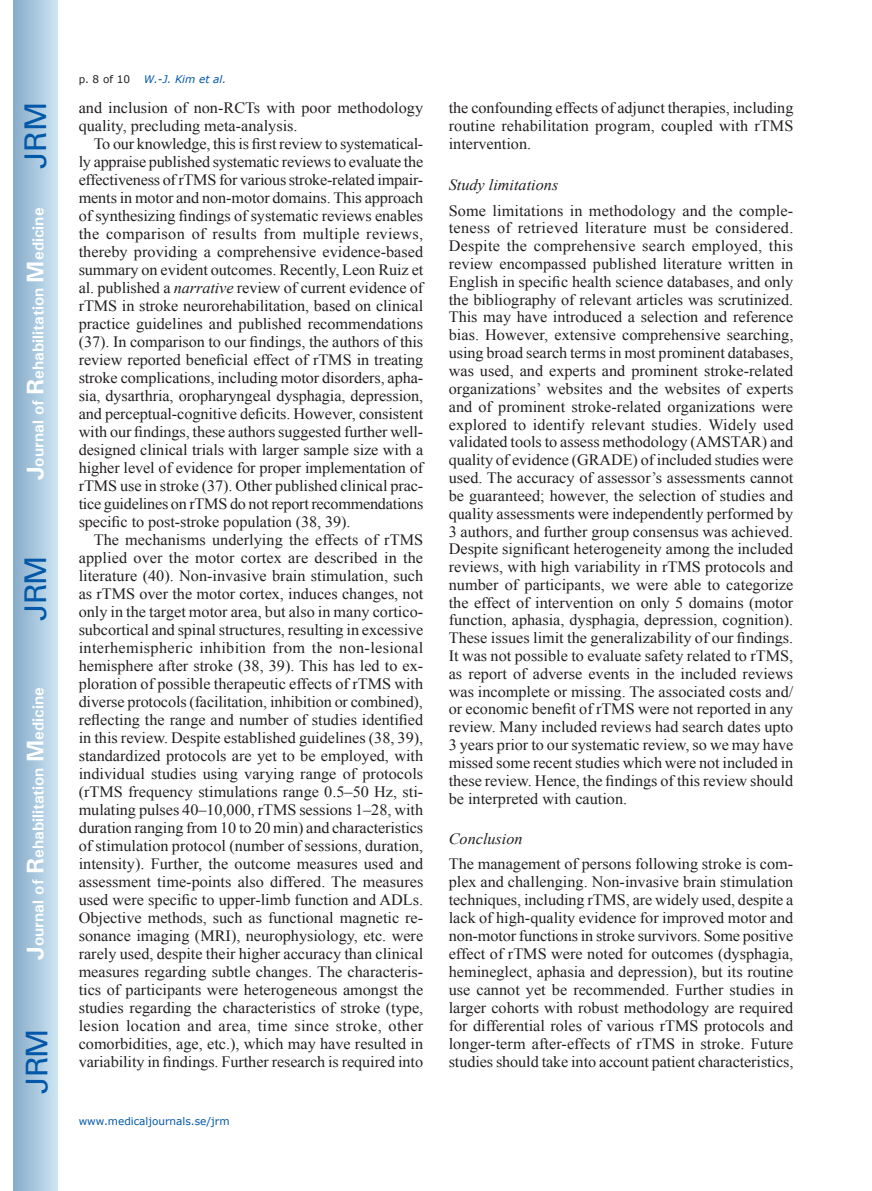
<style>
.page{position:relative;width:872px;height:1191px;background:#fff}
.page>*{position:absolute;margin:0;border:0;box-sizing:border-box;transform-origin:0 0}
.t1{font:30px "Univers";letter-spacing:-.03em;color:#0157a8}
.t2{font:15.75px/18px "Times New Roman";letter-spacing:-.005em;color:#231f20;text-align:justify}
.t3{font:700 15.75px "Univers";color:#fff}
.t4{font:italic 15.75px "Times New Roman";color:#231f20}
.t5{font:10.5px "Verdana";color:#0157a8}
.t6{font:italic 10.5px "Verdana";color:#0157a8}
.t7{font:10.5px "Verdana";color:#231f20}
.s1{font-size:24px}
.s2{font-style:italic}
</style>
<div class="page">
<div style="left:14px;top:0;width:43px;height:1191px;background:linear-gradient(to right,#88acca,#cbe5f2)"></div>
<h1 class="t1" style="left:18px;top:169px;width:68px;rotate:-90deg">JRM</h1>
<p class="t3" style="left:28px;top:480px;width:274px;rotate:-90deg"><span class="s1">J</span>ournal of <span class="s1">R</span>ehabilitation <span class="s1">M</span>edicine</p>
<h1 class="t1" style="left:18px;top:620px;width:67px;rotate:-90deg">JRM</h1>
<p class="t3" style="left:28px;top:959px;width:274px;rotate:-90deg"><span class="s1">J</span>ournal of <span class="s1">R</span>ehabilitation <span class="s1">M</span>edicine</p>
<h1 class="t1" style="left:19px;top:1093px;width:67px;rotate:-90deg">JRM</h1>
<p class="t7" style="left:79px;top:72px;width:53px">p. 8 of 10</p>
<p class="t6" style="left:144px;top:72px;width:84px">W.-J. Kim et al.</p>
<p class="t2" style="left:79px;top:98px;width:346px">and inclusion of non-RCTs with poor methodology quality, precluding meta-analysis.</p>
<p class="t2" style="left:79px;top:135px;width:346px;text-indent:15px">To our knowledge, this is first review to systematical&shy;ly appraise published systematic reviews to evaluate the effectiveness of rTMS for various stroke-related impair&shy;ments in motor and non-motor domains. This approach of synthesizing findings of systematic reviews enables the comparison of results from multiple reviews, thereby providing a comprehensive evidence-based summary on evident outcomes. Recently, Leon Ruiz et al. published a <span class="s2">narrative</span> review of current evidence of rTMS in stroke neurorehabilitation, based on clinical practice guidelines and published recommendations (37). In comparison to our findings, the authors of this review reported beneficial effect of rTMS in treating stroke complications, including motor disorders, apha&shy;sia, dysarthria, oropharyngeal dysphagia, depression, and perceptual-cognitive deficits. However, consistent with our findings, these authors suggested further well&shy;designed clinical trials with larger sample size with a higher level of evidence for proper implementation of rTMS use in stroke (37). Other published clinical prac&shy;tice guidelines on rTMS do not report recommendations specific to post-stroke population (38, 39).</p>
<p class="t2" style="left:79px;top:531px;width:346px;text-indent:15px">The mechanisms underlying the effects of rTMS applied over the motor cortex are described in the literature (40). Non-invasive brain stimulation, such as rTMS over the motor cortex, induces changes, not only in the target motor area, but also in many cortico&shy;subcortical and spinal structures, resulting in excessive interhemispheric inhibition from the non-lesional hemisphere after stroke (38, 39). This has led to ex&shy;ploration of possible therapeutic effects of rTMS with diverse protocols (facilitation, inhibition or combined), reflecting the range and number of studies identified in this review. Despite established guidelines (38, 39), standardized protocols are yet to be employed, with individual studies using varying range of protocols (rTMS frequency stimulations range 0.5–50 Hz, sti&shy;mulating pulses 40–10,000, rTMS sessions 1–28, with duration ranging from 10 to 20 min) and characteristics of stimulation protocol (number of sessions, duration, intensity). Further, the outcome measures used and assessment time-points also differed. The measures used were specific to upper-limb function and ADLs.<br>Objective methods, such as functional magnetic re&shy;sonance imaging (MRI), neurophysiology, etc. were rarely used, despite their higher accuracy than clinical measures regarding subtle changes. The characteris&shy;tics of participants were heterogeneous amongst the studies regarding the characteristics of stroke (type, lesion location and area, time since stroke, other comorbidities, age, etc.), which may have resulted in variability in findings. Further research is required into</p>
<p class="t5" style="left:79px;top:1114px;width:152px">www.medicaljournals.se/jrm</p>
<p class="t2" style="left:449px;top:98px;width:346px">the confounding effects of adjunct therapies, including routine rehabilitation program, coupled with rTMS intervention.</p>
<p class="t4" style="left:449px;top:174px;width:111px">Study limitations</p>
<p class="t2" style="left:449px;top:201px;width:346px">Some limitations in methodology and the comple&shy;teness of retrieved literature must be considered.<br>Despite the comprehensive search employed, this review encompassed published literature written in English in specific health science databases, and only the bibliography of relevant articles was scrutinized.<br>This may have introduced a selection and reference bias. However, extensive comprehensive searching, using broad search terms in most prominent databases, was used, and experts and prominent stroke-related organizations’ websites and the websites of experts and of prominent stroke-related organizations were explored to identify relevant studies. Widely used validated tools to assess methodology (AMSTAR) and quality of evidence (GRADE) of included studies were used. The accuracy of assessor’s assessments cannot be guaranteed; however, the selection of studies and quality assessments were independently performed by 3 authors, and further group consensus was achieved.<br>Despite significant heterogeneity among the included reviews, with high variability in rTMS protocols and number of participants, we were able to categorize the effect of intervention on only 5 domains (motor function, aphasia, dysphagia, depression, cognition).<br>These issues limit the generalizability of our findings.<br>It was not possible to evaluate safety related to rTMS, as report of adverse events in the included reviews was incomplete or missing. The associated costs and/ or economic benefit of rTMS were not reported in any review. Many included reviews had search dates upto 3 years prior to our systematic review, so we may have missed some recent studies which were not included in these review. Hence, the findings of this review should be interpreted with caution.</p>
<p class="t4" style="left:449px;top:827px;width:75px">Conclusion</p>
<p class="t2" style="left:449px;top:854px;width:346px">The management of persons following stroke is com&shy;plex and challenging. Non-invasive brain stimulation techniques, including rTMS, are widely used, despite a lack of high-quality evidence for improved motor and non-motor functions in stroke survivors. Some positive effect of rTMS were noted for outcomes (dysphagia, hemineglect, aphasia and depression), but its routine use cannot yet be recommended. Further studies in larger cohorts with robust methodology are required for differential roles of various rTMS protocols and longer-term after-effects of rTMS in stroke. Future studies should take into account patient characteristics,</p>
</div>
